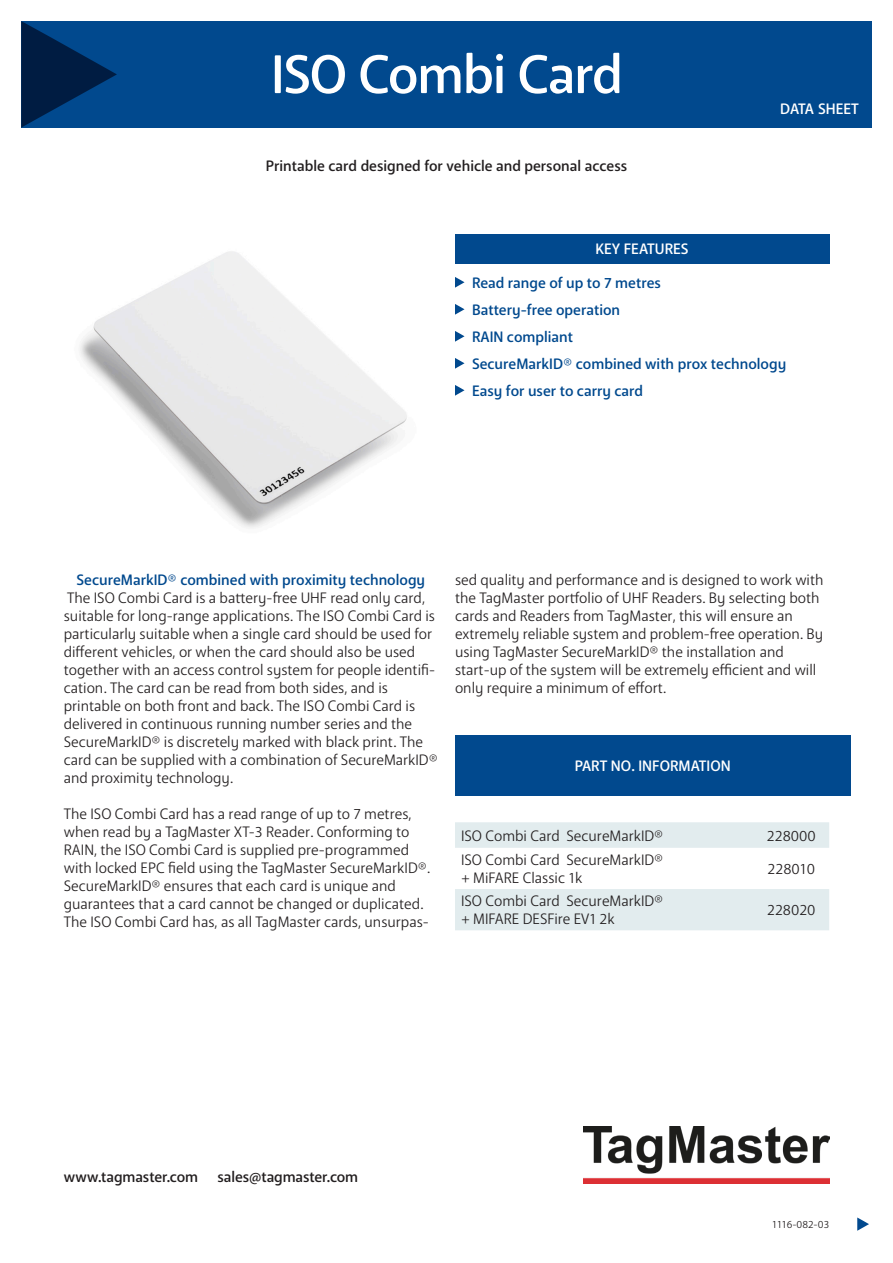
<style>
.page{position:relative;width:893px;height:1263px;background:#fff}
.page>*{position:absolute;margin:0;border:0;box-sizing:border-box;transform-origin:0 0}
.Rubrik{font:500 54px "Anago";letter-spacing:-.025em;color:#fff}
.Brödtext{font:15px/18px "Anago";color:#231f20}
.Punktlista{font:500 15px "Anago";color:#01498e}
.Ingress{font:500 15px "Anago";color:#231f20}
.Mellanrubrik{font:500 15px "Anago";color:#01498e}
.Rubrik_i_blå_platta{font:500 15px "Anago";color:#fff}
.Brödtext-2{font:10.5px "Anago";color:#231f20}
</style>
<div class="page">
<svg style="left:857px;top:1217px;width:12px;height:14px"></svg>
<div style="left:21px;top:21px;width:851px;height:107px;background:#01498e"></div>
<svg style="left:21px;top:21px;width:96px;height:107px"></svg>
<div style="left:455px;top:234px;width:374px;height:30px;background:#01498e"></div>
<img style="left:583px;top:1127px;width:246px;height:57px">
<img style="left:80px;top:251px;width:327px;height:277px">
<svg style="left:455px;top:277px;width:9px;height:11px"></svg>
<svg style="left:455px;top:304px;width:9px;height:11px"></svg>
<svg style="left:455px;top:331px;width:9px;height:11px"></svg>
<svg style="left:455px;top:358px;width:9px;height:11px"></svg>
<svg style="left:455px;top:385px;width:9px;height:11px"></svg>
<svg style="left:455px;top:822px;width:374px;height:108px"></svg>
<div style="left:455px;top:736px;width:395px;height:60px;background:#01498e"></div>
<p class="Rubrik" style="left:271px;top:41px;width:354px">ISO Combi Card</p>
<p class="Ingress" style="left:266px;top:156px;width:363px">Printable card designed for vehicle and personal access</p>
<p class="Rubrik_i_blå_platta" style="left:595px;top:240px;width:95px">KEY FEATURES</p>
<p class="Rubrik_i_blå_platta" style="left:780px;top:99px;width:80px">DATA SHEET</p>
<p class="Punktlista" style="left:472px;top:273px;width:190px">Read range of up to 7 metres</p>
<p class="Punktlista" style="left:472px;top:300px;width:150px">Battery-free operation</p>
<p class="Punktlista" style="left:472px;top:327px;width:103px">RAIN compliant</p>
<p class="Punktlista" style="left:472px;top:354px;width:316px">SecureMarkID® combined with prox technology</p>
<p class="Punktlista" style="left:472px;top:381px;width:173px">Easy for user to carry card</p>
<p class="Mellanrubrik" style="left:77px;top:571px;width:350px">SecureMarkID® combined with proximity technology</p>
<p class="Brödtext" style="left:64px;top:589px;width:375px">The ISO Combi Card is a battery-free UHF read only card, suitable for long-range applications. The ISO Combi Card is particularly suitable when a single card should be used for different vehicles, or when the card should also be used together with an access control system for people identifi&shy;cation. The card can be read from both sides, and is printable on both front and back. The ISO Combi Card is delivered in continuous running number series and the SecureMarkID® is discretely marked with black print. The card can be supplied with a combination of SecureMarkID® and proximity technology.</p>
<p class="Brödtext" style="left:64px;top:805px;width:368px">The ISO Combi Card has a read range of up to 7 metres, when read by a TagMaster XT-3 Reader. Conforming to RAIN, the ISO Combi Card is supplied pre-programmed with locked EPC field using the TagMaster SecureMarkID®.<br>SecureMarkID® ensures that each card is unique and guarantees that a card cannot be changed or duplicated.</p>
<p class="Brödtext" style="left:64px;top:913px;width:367px">The ISO Combi Card has, as all TagMaster cards, unsurpas-</p>
<p class="Brödtext" style="left:455px;top:571px;width:370px">sed quality and performance and is designed to work with the TagMaster portfolio of UHF Readers. By selecting both cards and Readers from TagMaster, this will ensure an extremely reliable system and problem-free operation. By using TagMaster SecureMarkID® the installation and start-up of the system will be extremely efficient and will only require a minimum of effort.</p>
<p class="Rubrik_i_blå_platta" style="left:575px;top:757px;width:157px">PART NO. INFORMATION</p>
<p class="Brödtext" style="left:461px;top:827px;width:204px">ISO Combi Card SecureMarkID®</p>
<p class="Brödtext" style="left:767px;top:827px;width:50px">228000</p>
<p class="Brödtext" style="left:461px;top:851px;width:204px">ISO Combi Card SecureMarkID®</p>
<p class="Brödtext" style="left:461px;top:869px;width:123px">+ MiFARE Classic 1k</p>
<p class="Brödtext" style="left:768px;top:860px;width:49px">228010</p>
<p class="Brödtext" style="left:461px;top:892px;width:204px">ISO Combi Card SecureMarkID®</p>
<p class="Brödtext" style="left:461px;top:910px;width:155px">+ MIFARE DESFire EV1 2k</p>
<p class="Brödtext" style="left:767px;top:901px;width:50px">228020</p>
<p class="Ingress" style="left:64px;top:1167px;width:136px">www.tagmaster.com</p>
<p class="Ingress" style="left:218px;top:1167px;width:142px">sales@tagmaster.com</p>
<p class="Brödtext-2" style="left:772px;top:1218px;width:58px">1116-082-03</p>
</div>
